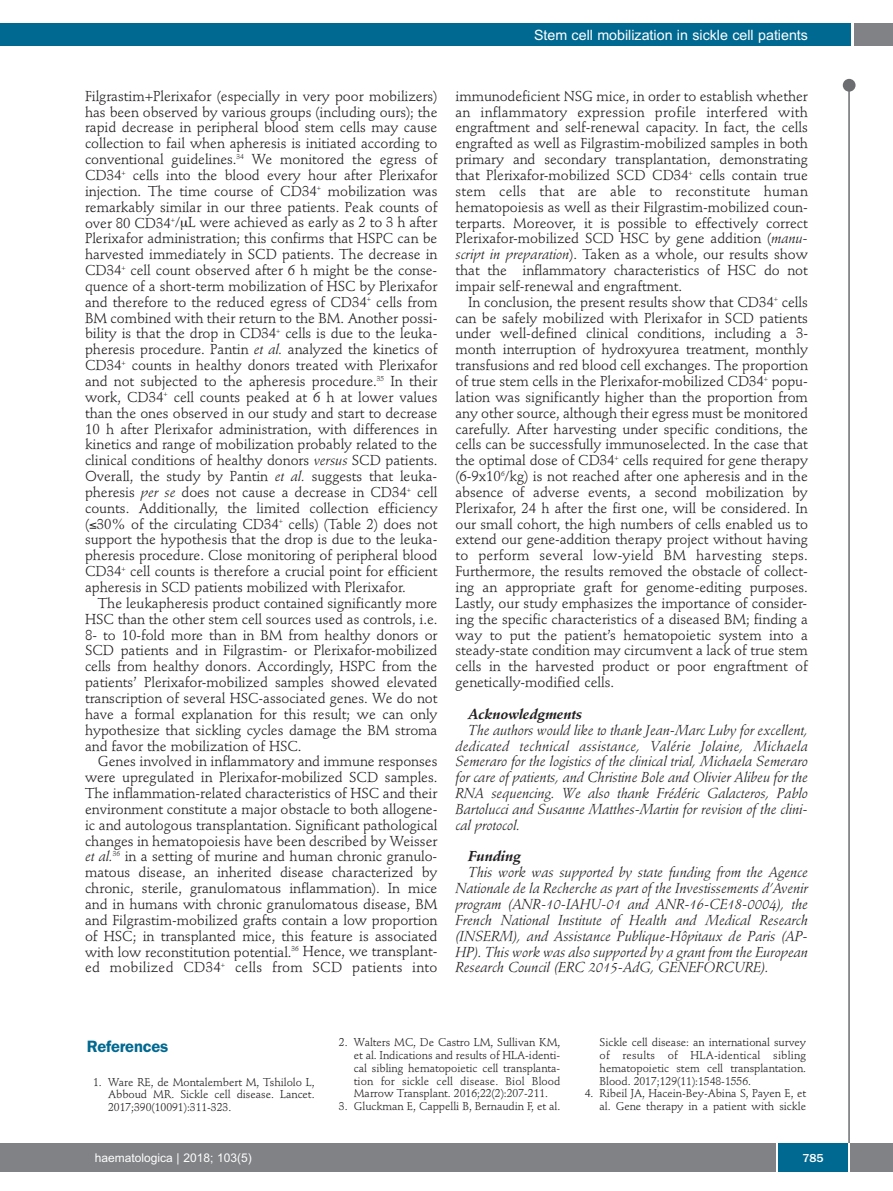
<style>
.page{position:relative;width:893px;height:1191px;background:#fff}
.page>*{position:absolute;margin:0;border:0;box-sizing:border-box;transform-origin:0 0}
.t1{font:600 16.5px "Franklin Gothic";letter-spacing:-.01em;color:#006991}
.t2{font:14.25px/15.9px "Stempel Schneidler";letter-spacing:-.005em;color:#231f20;text-align:justify}
.t3{font:italic 14.25px/15.9px "Stempel Schneidler";letter-spacing:-.005em;color:#231f20;text-align:justify}
.t4{font:14.25px "Arial";color:#fff}
.t5{font:italic 700 14.25px "Stempel Schneidler";letter-spacing:-.005em;color:#231f20}
.t6{font:12px "Arial";color:#fff}
.t7{font:500 12px "Franklin Gothic";color:#fff}
.t8{font:11.25px/12.8px "Stempel Schneidler";letter-spacing:-.005em;color:#231f20;text-align:justify}
.s1{font-style:italic}
</style>
<div class="page">
<div style="left:843px;top:79px;width:12px;height:13px;background:#6c6d70;border-radius:50%"></div>
<hr style="left:848px;top:81px;width:2px;height:1062px;background:#6c6d70">
<div style="left:854px;top:23px;width:39px;height:22px;background:#808285"></div>
<div style="left:1px;top:23px;width:849px;height:22px;background:#006991"></div>
<div style="left:0;top:1143px;width:893px;height:28px;background:#808285"></div>
<div style="left:778px;top:1143px;width:70px;height:28px;background:#006991"></div>
<hr style="left:776px;top:1143px;width:2px;height:28px;background:#fff">
<hr style="left:848px;top:1143px;width:2px;height:28px;background:#fff">
<hr style="left:0;top:23px;width:2px;height:22px;background:#006991">
<p class="t4" style="left:534px;top:27px;width:276px">Stem cell mobilization in sickle cell patients</p>
<p class="t2" style="left:85px;top:89px;width:354px">Filgrastim+Plerixafor (especially in very poor mobilizers) has been observed by various groups (including ours); the rapid decrease in peripheral blood stem cells may cause collection to fail when apheresis is initiated according to conventional guidelines.<sup>34</sup> We monitored the egress of CD34<sup>+</sup> cells into the blood every hour after Plerixafor injection. The time course of CD34<sup>+</sup> mobilization was remarkably similar in our three patients. Peak counts of over 80 CD34<sup>+</sup>/ L were achieved as early as 2 to 3 h after Plerixafor administration; this confirms that HSPC can be harvested immediately in SCD patients. The decrease in CD34<sup>+</sup> cell count observed after 6 h might be the conse&shy;quence of a short-term mobilization of HSC by Plerixafor and therefore to the reduced egress of CD34<sup>+</sup> cells from BM combined with their return to the BM. Another possi&shy;bility is that the drop in CD34<sup>+</sup> cells is due to the leuka&shy;pheresis procedure. Pantin <span class="s1">et al.</span> analyzed the kinetics of CD34<sup>+</sup> counts in healthy donors treated with Plerixafor and not subjected to the apheresis procedure.<sup>35</sup> In their work, CD34<sup>+</sup> cell counts peaked at 6 h at lower values than the ones observed in our study and start to decrease 10 h after Plerixafor administration, with differences in kinetics and range of mobilization probably related to the clinical conditions of healthy donors <span class="s1">versus</span> SCD patients.<br>Overall, the study by Pantin <span class="s1">et al.</span> suggests that leuka&shy;pheresis <span class="s1">per se</span> does not cause a decrease in CD34<sup>+</sup> cell counts. Additionally, the limited collection efficiency (≤30% of the circulating CD34<sup>+</sup> cells) (Table 2) does not support the hypothesis that the drop is due to the leuka&shy;pheresis procedure. Close monitoring of peripheral blood CD34<sup>+</sup> cell counts is therefore a crucial point for efficient apheresis in SCD patients mobilized with Plerixafor.</p>
<p class="t2" style="left:85px;top:596px;width:354px;text-indent:13px">The leukapheresis product contained significantly more HSC than the other stem cell sources used as controls, i.e.<br>8- to 10-fold more than in BM from healthy donors or SCD patients and in Filgrastim- or Plerixafor-mobilized cells from healthy donors. Accordingly, HSPC from the patients’ Plerixafor-mobilized samples showed elevated transcription of several HSC-associated genes. We do not have a formal explanation for this result; we can only hypothesize that sickling cycles damage the BM stroma and favor the mobilization of HSC.</p>
<p class="t2" style="left:85px;top:755px;width:354px;text-indent:13px">Genes involved in inflammatory and immune responses were upregulated in Plerixafor-mobilized SCD samples.<br>The inflammation-related characteristics of HSC and their environment constitute a major obstacle to both allogene&shy;ic and autologous transplantation. Significant pathological changes in hematopoiesis have been described by Weisser <span class="s1">et al.</span><sup>36</sup> in a setting of murine and human chronic granulo&shy;matous disease, an inherited disease characterized by chronic, sterile, granulomatous inflammation). In mice and in humans with chronic granulomatous disease, BM and Filgrastim-mobilized grafts contain a low proportion of HSC; in transplanted mice, this feature is associated with low reconstitution potential.<sup>36</sup> Hence, we transplant&shy;ed mobilized CD34<sup>+</sup> cells from SCD patients into</p>
<p class="t2" style="left:455px;top:89px;width:354px">immuno deficient NSG mice, in order to establish whether an inflammatory expression profile interfered with engraftment and self-renewal capacity. In fact, the cells engrafted as well as Filgrastim-mobilized samples in both primary and secondary transplantation, demonstrating that Plerixafor-mobilized SCD CD34<sup>+</sup> cells contain true stem cells that are able to reconstitute human hematopoiesis as well as their Filgrastim-mobilized coun&shy;terparts. Moreover, it is possible to effectively correct Plerixafor-mobilized SCD HSC by gene addition (<span class="s1">manu&shy;script in preparation</span>). Taken as a whole, our results show that the inflammatory characteristics of HSC do not impair self-renewal and engraftment.</p>
<p class="t2" style="left:455px;top:295px;width:354px;text-indent:13px">In conclusion, the present results show that CD34<sup>+</sup> cells can be safely mobilized with Plerixafor in SCD patients under well-defined clinical conditions, including a 3- month interruption of hydroxyurea treatment, monthly transfusions and red blood cell exchanges. The proportion of true stem cells in the Plerixafor-mobilized CD34<sup>+</sup> popu&shy;lation was significantly higher than the proportion from any other source, although their egress must be monitored carefully. After harvesting under specific conditions, the cells can be successfully immunoselected. In the case that the optimal dose of CD34<sup>+</sup> cells required for gene therapy (6-9x10<sup>6</sup>/kg) is not reached after one apheresis and in the absence of adverse events, a second mobilization by Plerixafor, 24 h after the first one, will be considered. In our small cohort, the high numbers of cells enabled us to extend our gene-addition therapy project without having to perform several low-yield BM harvesting steps.<br>Furthermore, the results removed the obstacle of collect&shy;ing an appropriate graft for genome-editing purposes.<br>Lastly, our study emphasizes the importance of consider&shy;ing the specific characteristics of a diseased BM; finding a way to put the patient’s hematopoietic system into a steady-state condition may circumvent a lack of true stem cells in the harvested product or poor engraftment of genetically-modified cells.</p>
<p class="t5" style="left:468px;top:708px;width:116px">Acknowledgments</p>
<p class="t3" style="left:455px;top:723px;width:354px;text-indent:13px">The authors would like to thank Jean-Marc Luby for excellent, dedicated technical assistance, Valérie Jolaine, Michaela Semeraro for the logistics of the clinical trial, Michaela Semeraro for care of patients, and Christine Bole and Olivier Alibeu for the RNA sequencing. We also thank Frédéric Galacteros, Pablo Bartolucci and Susanne Matthes-Martin for revision of the clini&shy;cal protocol.</p>
<p class="t5" style="left:468px;top:850px;width:54px">Funding</p>
<p class="t3" style="left:455px;top:866px;width:354px;text-indent:13px">This work was supported by state funding from the Agence Nationale de la Recherche as part of the Investissements d’Avenir program (ANR-10-IAHU-01 and ANR-16-CE18-0004), the French National Institute of Health and Medical Research (INSERM), and Assistance Publique-Hôpitaux de Paris (AP-HP). This work was also supported by a grant from the European Research Council (ERC 2015-AdG, GENEFORCURE).</p>
<p class="t1" style="left:87px;top:1040px;width:83px">References</p>
<p class="t8" style="left:108px;top:1076px;width:208px;text-indent:-15px">1. Ware RE, de Montalembert M, Tshilolo L, Abboud MR. Sickle cell disease. Lancet.<br>2017;390(10091):311-323.</p>
<p class="t8" style="left:354px;top:1037px;width:208px;text-indent:-15px">2. Walters MC, De Castro LM, Sullivan KM, et al. Indications and results of HLA-identi&shy;cal sibling hematopoietic cell transplanta&shy;tion for sickle cell disease. Biol Blood Marrow Transplant. 2016;22(2):207-211.</p>
<p class="t8" style="left:339px;top:1101px;width:223px">3. Gluckman E, Cappelli B, Bernaudin F, et al.</p>
<p class="t8" style="left:600px;top:1037px;width:208px">Sickle cell disease: an international survey of results of HLA-identical sibling hematopoietic stem cell transplantation.<br>Blood. 2017;129(11):1548-1556.</p>
<p class="t8" style="left:585px;top:1088px;width:223px;text-align:right">4. Ribeil JA, Hacein-Bey-Abina S, Payen E, et al. Gene therapy in a patient with sickle</p>
<p class="t6" style="left:95px;top:1150px;width:158px">haematologica | 2018; 103(5)</p>
<p class="t7" style="left:802px;top:1150px;width:23px">785</p>
</div>
